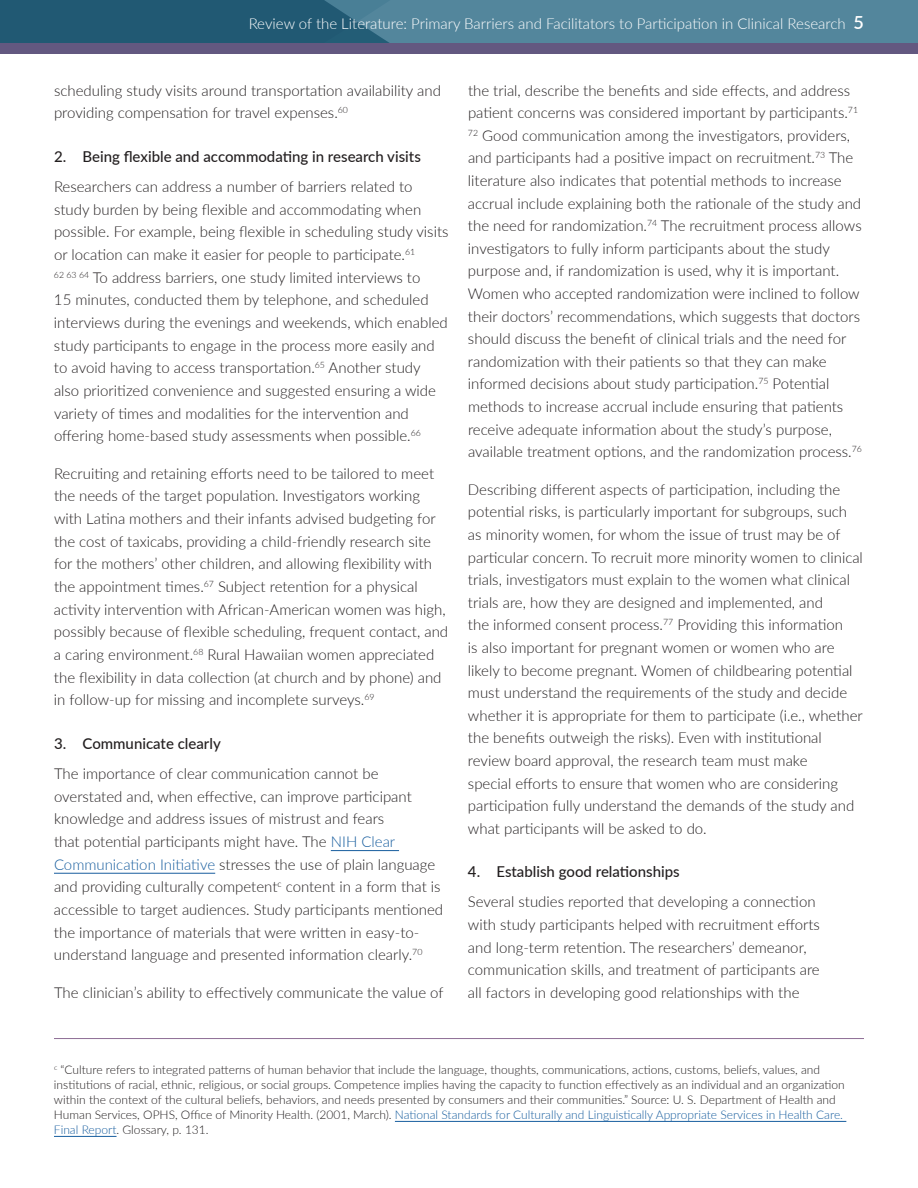
<style>
.page{position:relative;width:918px;height:1188px;background:#fff}
.page>*{position:absolute;margin:0;border:0;box-sizing:border-box;transform-origin:0 0}
.t1{font:300 15px/22.6px "Lato";color:#231f20}
.t2{font:500 15px "Lato";color:#231f20}
.t3{font:300 15px "Lato";color:#fff}
.t4{font:300 12px/15px "Lato";color:#231f20}
.s1{font-weight:600;font-size:18px}
.s2{color:#175d9e}
</style>
<div class="page">
<svg style="left:0;top:0;width:918px;height:43px;background:#3f748b"></svg>
<div style="left:0;top:43px;width:918px;height:11px;background:#635880"></div>
<hr style="left:331px;top:850px;width:68px;height:1px;background:#175d9e">
<hr style="left:54px;top:873px;width:161px;height:1px;background:#175d9e">
<hr style="left:395px;top:1121px;width:451px;height:1px;background:#175d9e">
<hr style="left:54px;top:1136px;width:63px;height:1px;background:#175d9e">
<hr style="left:54px;top:1038px;width:810px;height:1px;background:#8e6d95">
<p class="t3" style="left:249px;top:13px;width:617px">Review of the Literature: Primary Barriers and Facilitators to Participation in Clinical Research <span class="s1">5</span></p>
<p class="t1" style="left:54px;top:78px;width:388px">scheduling study visits around transportation availability and providing compensation for travel expenses.<sup>60</sup></p>
<h3 class="t2" style="left:54px;top:146px;width:368px">2. Being flexible and accommodating in research visits</h3>
<p class="t1" style="left:54px;top:175px;width:396px">Researchers can address a number of barriers related to study burden by being flexible and accommodating when possible. For example, being flexible in scheduling study visits or location can make it easier for people to participate.<sup>61<br>62</sup> <sup>63</sup> <sup>64</sup> To address barriers, one study limited interviews to<br>15 minutes, conducted them by telephone, and scheduled interviews during the evenings and weekends, which enabled study participants to engage in the process more easily and to avoid having to access transportation.<sup>65</sup> Another study also prioritized convenience and suggested ensuring a wide variety of times and modalities for the intervention and offering home-based study assessments when possible.<sup>66</sup></p>
<p class="t1" style="left:54px;top:462px;width:396px">Recruiting and retaining efforts need to be tailored to meet the needs of the target population. Investigators working with Latina mothers and their infants advised budgeting for the cost of taxicabs, providing a child-friendly research site for the mothers’ other children, and allowing flexibility with the appointment times.<sup>67</sup> Subject retention for a physical activity intervention with African-American women was high, possibly because of flexible scheduling, frequent contact, and a caring environment.<sup>68</sup> Rural Hawaiian women appreciated the flexibility in data collection (at church and by phone) and in follow-up for missing and incomplete surveys.<sup>69</sup></p>
<h3 class="t2" style="left:54px;top:733px;width:168px">3. Communicate clearly</h3>
<p class="t1" style="left:54px;top:762px;width:391px">The importance of clear communication cannot be overstated and, when effective, can improve participant knowledge and address issues of mistrust and fears<br>that potential participants might have. The <span class="s2">NIH Clear Communication Initiative</span> stresses the use of plain language and providing culturally competent<sup>c</sup> content in a form that is accessible to target audiences. Study participants mentioned the importance of materials that were written in easy-to&shy;understand language and presented information clearly.<sup>70</sup></p>
<p class="t1" style="left:54px;top:981px;width:391px">The clinician’s ability to effectively communicate the value of</p>
<p class="t1" style="left:468px;top:78px;width:395px">the trial, describe the benefits and side effects, and address patient concerns was considered important by participants.<sup>71<br>72</sup> Good communication among the investigators, providers, and participants had a positive impact on recruitment.<sup>73</sup> The literature also indicates that potential methods to increase accrual include explaining both the rationale of the study and the need for randomization.<sup>74</sup> The recruitment process allows investigators to fully inform participants about the study purpose and, if randomization is used, why it is important.<br>Women who accepted randomization were inclined to follow their doctors’ recommendations, which suggests that doctors should discuss the benefit of clinical trials and the need for randomization with their patients so that they can make informed decisions about study participation.<sup>75</sup> Potential methods to increase accrual include ensuring that patients receive adequate information about the study’s purpose, available treatment options, and the randomization process.<sup>76</sup></p>
<p class="t1" style="left:468px;top:478px;width:396px">Describing different aspects of participation, including the potential risks, is particularly important for subgroups, such as minority women, for whom the issue of trust may be of particular concern. To recruit more minority women to clinical trials, investigators must explain to the women what clinical trials are, how they are designed and implemented, and<br>the informed consent process.<sup>77</sup> Providing this information<br>is also important for pregnant women or women who are likely to become pregnant. Women of childbearing potential must understand the requirements of the study and decide whether it is appropriate for them to participate (i.e., whether the benefits outweigh the risks). Even with institutional review board approval, the research team must make<br>special efforts to ensure that women who are considering participation fully understand the demands of the study and what participants will be asked to do.</p>
<h3 class="t2" style="left:468px;top:861px;width:213px">4. Establish good relationships</h3>
<p class="t1" style="left:468px;top:890px;width:353px">Several studies reported that developing a connection with study participants helped with recruitment efforts and long-term retention. The researchers’ demeanor, communication skills, and treatment of participants are all factors in developing good relationships with the</p>
<p class="t4" style="left:54px;top:1061px;width:792px"><sup>c</sup> “Culture refers to integrated patterns of human behavior that include the language, thoughts, communications, actions, customs, beliefs, values, and institutions of racial, ethnic, religious, or social groups. Competence implies having the capacity to function effectively as an individual and an organization within the context of the cultural beliefs, behaviors, and needs presented by consumers and their communities.” Source: U. S. Department of Health and Human Services, OPHS, Office of Minority Health. (2001, March). <span class="s2">National Standards for Culturally and Linguistically Appropriate Services in Health Care.<br>Final Report</span>. Glossary, p. 131.</p>
</div>
